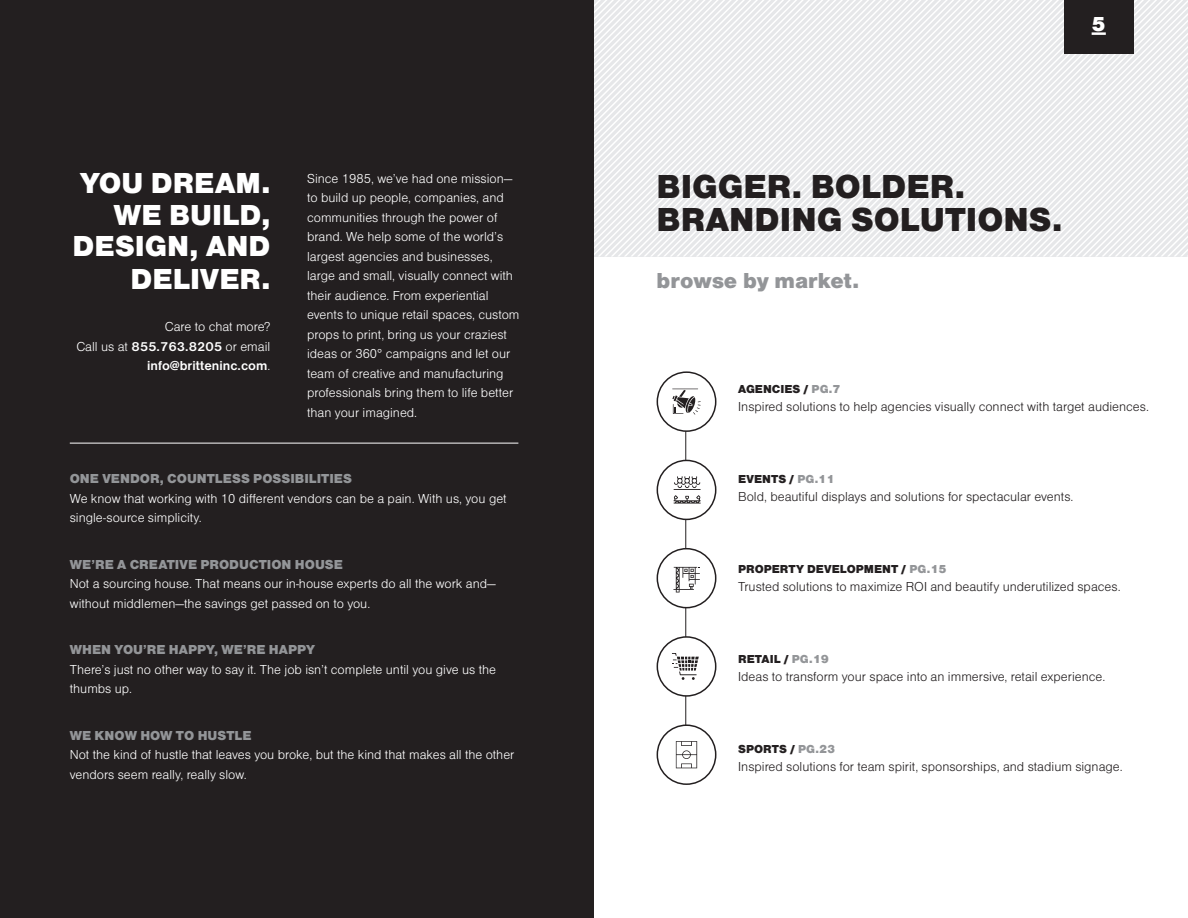
<style>
.page{position:relative;width:1188px;height:918px;background:#fff}
.page>*{position:absolute;margin:0;border:0;box-sizing:border-box;transform-origin:0 0}
.headline_lowercase{font:900 34.5px "Nimbus San D";color:#231f20}
.t1{font:900 30px/33px "Nimbus San D";color:#fff;text-align:right}
.headline_lowercase-2{font:900 22.5px "Nimbus San D";color:#939598}
.t2{font:900 21px "Nimbus San D";color:#fff}
.t3{font:300 13.5px/19.5px "Nimbus San D";color:#fff}
.t4{font:300 13.5px "Nimbus San D";color:#231f20}
.t5{font:900 13.5px "Nimbus San D";color:#939598}
.t6{font:900 12px "Nimbus San D";color:#231f20}
.s1{font-weight:700}
.s2{color:#939598}
</style>
<div class="page">
<hr style="left:685px;top:398px;width:1px;height:365px;background:#231f20">
<svg style="left:594px;top:0;width:594px;height:256px;fill:#e7e8ea"></svg>
<div style="left:657px;top:549px;width:59px;height:59px;background:#fff;border-radius:50%"></div>
<div style="left:657px;top:548px;width:59px;height:60px;border:2px solid #231f20;border-radius:50%"></div>
<div style="left:657px;top:637px;width:59px;height:59px;background:#fff;border-radius:50%"></div>
<div style="left:657px;top:636px;width:59px;height:61px;border:2px solid #231f20;border-radius:50%"></div>
<div style="left:657px;top:725px;width:59px;height:59px;background:#fff;border-radius:50%"></div>
<div style="left:657px;top:724px;width:59px;height:61px;border:2px solid #231f20;border-radius:50%"></div>
<div style="left:657px;top:460px;width:59px;height:59px;background:#fff;border-radius:50%"></div>
<div style="left:657px;top:460px;width:59px;height:60px;border:2px solid #231f20;border-radius:50%"></div>
<svg style="left:673px;top:567px;width:27px;height:25px"></svg>
<div style="left:657px;top:372px;width:59px;height:59px;background:#fff;border-radius:50%"></div>
<div style="left:657px;top:371px;width:59px;height:61px;border:2px solid #231f20;border-radius:50%"></div>
<svg style="left:672px;top:388px;width:29px;height:27px"></svg>
<svg style="left:673px;top:476px;width:28px;height:28px"></svg>
<svg style="left:672px;top:653px;width:27px;height:27px"></svg>
<svg style="left:676px;top:741px;width:21px;height:27px"></svg>
<div style="left:0;top:0;width:594px;height:918px;background:#231f20"></div>
<hr style="left:70px;top:443px;width:448px;height:1px;background:#fff">
<div style="left:1064px;top:0;width:70px;height:54px;background:#231f20"></div>
<hr style="left:1092px;top:32px;width:14px;height:3px;background:#fff">
<p class="t1" style="left:80px;top:167px;width:192px">YOU DREAM.</p>
<p class="t1" style="left:114px;top:198px;width:158px">WE BUILD,</p>
<p class="t1" style="left:72px;top:230px;width:199px">DESIGN, AND<br>DELIVER.</p>
<p class="t3" style="left:76px;top:317px;width:196px;text-align:right">Care to chat more?<br>Call us at <span class="s1">855.763.8205</span> or email <span class="s1">info@britteninc.com</span>.</p>
<p class="t3" style="left:307px;top:169px;width:214px">Since 1985, we’ve had one mission— to build up people, companies, and communities through the power of brand. We help some of the world’s largest agencies and businesses, large and small, visually connect with their audience. From experiential events to unique retail spaces, custom props to print, bring us your craziest ideas or 360° campaigns and let our team of creative and manufacturing professionals bring them to life better than your imagined.</p>
<p class="t5" style="left:70px;top:471px;width:284px">ONE VENDOR, COUNTLESS POSSIBILITIES</p>
<p class="t3" style="left:70px;top:489px;width:438px">We know that working with 10 different vendors can be a pain. With us, you get single-source simplicity.</p>
<p class="t5" style="left:70px;top:556px;width:275px">WE’RE A CREATIVE PRODUCTION HOUSE</p>
<p class="t3" style="left:70px;top:574px;width:428px">Not a sourcing house. That means our in-house experts do all the work and— without middlemen—the savings get passed on to you.</p>
<p class="t5" style="left:70px;top:642px;width:247px">WHEN YOU’RE HAPPY, WE’RE HAPPY</p>
<p class="t3" style="left:70px;top:660px;width:428px">There’s just no other way to say it. The job isn’t complete until you give us the thumbs up.</p>
<p class="t5" style="left:70px;top:727px;width:183px">WE KNOW HOW TO HUSTLE</p>
<p class="t3" style="left:70px;top:745px;width:446px">Not the kind of hustle that leaves you broke, but the kind that makes all the other vendors seem really, really slow.</p>
<p class="t2" style="left:1092px;top:12px;width:16px">5</p>
<p class="headline_lowercase" style="left:657px;top:167px;width:310px">BIGGER. BOLDER.</p>
<p class="headline_lowercase" style="left:657px;top:200px;width:407px">BRANDING SOLUTIONS.</p>
<p class="headline_lowercase-2" style="left:657px;top:268px;width:204px">browse by market.</p>
<p class="t6" style="left:738px;top:382px;width:104px">AGENCIES / <span class="s2">PG.7</span></p>
<p class="t4" style="left:738px;top:399px;width:412px">Inspired solutions to help agencies visually connect with target audiences.</p>
<p class="t6" style="left:738px;top:472px;width:98px">EVENTS / <span class="s2">PG.11</span></p>
<p class="t4" style="left:738px;top:489px;width:337px">Bold, beautiful displays and solutions for spectacular events.</p>
<p class="t6" style="left:738px;top:562px;width:210px">PROPERTY DEVELOPMENT / <span class="s2">PG.15</span></p>
<p class="t4" style="left:738px;top:579px;width:384px">Trusted solutions to maximize ROI and beautify underutilized spaces.</p>
<p class="t6" style="left:738px;top:652px;width:92px">RETAIL / <span class="s2">PG.19</span></p>
<p class="t4" style="left:738px;top:669px;width:369px">Ideas to transform your space into an immersive, retail experience.</p>
<p class="t6" style="left:738px;top:742px;width:99px">SPORTS / <span class="s2">PG.23</span></p>
<p class="t4" style="left:738px;top:759px;width:386px">Inspired solutions for team spirit, sponsorships, and stadium signage.</p>
</div>
